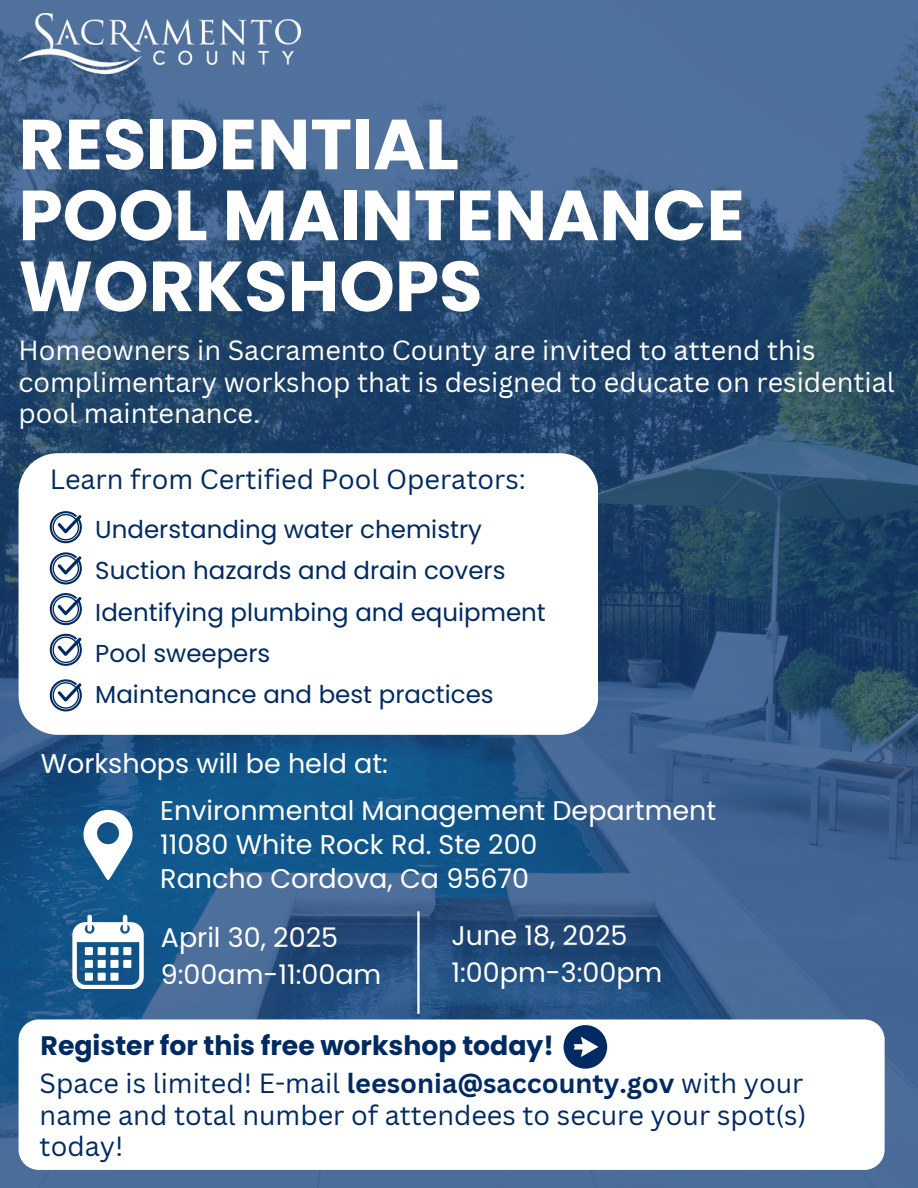
<style>
.page{position:relative;width:918px;height:1188px;background:#fff}
.page>*{position:absolute;margin:0;border:0;box-sizing:border-box;transform-origin:0 0}
.t1{font:700 70.8px "Poppins";color:#fff}
.t2{font:27px "Poppins";color:#fff}
.t3{font:27px/31.5px "Canva Sans";color:#002a62;text-align:justify}
.t4{font:27px/31.5px "Canva Sans";color:#fff}
.t5{font:700 26.7px "Poppins";color:#002a62}
.t6{font:24.45px "Poppins";color:#002a62}
.s1{font-weight:700}
</style>
<div class="page">
<img style="left:0;top:0;width:918px;height:1188px">
<img style="left:19px;top:14px;width:282px;height:59px">
<div style="left:19px;top:1019px;width:866px;height:151px;background:#fff;border-radius:20px"></div>
<svg style="left:564px;top:1025px;width:43px;height:44px"></svg>
<svg style="left:19px;top:453px;width:579px;height:282px"></svg>
<svg style="left:50px;top:511px;width:32px;height:32px"></svg>
<svg style="left:50px;top:552px;width:32px;height:32px"></svg>
<svg style="left:50px;top:593px;width:32px;height:32px"></svg>
<svg style="left:50px;top:634px;width:32px;height:32px"></svg>
<svg style="left:50px;top:679px;width:32px;height:32px"></svg>
<svg style="left:84px;top:810px;width:49px;height:71px"></svg>
<svg style="left:72px;top:915px;width:71px;height:74px"></svg>
<div style="left:85px;top:947px;width:8px;height:8px;background:#fff"></div>
<div style="left:85px;top:960px;width:8px;height:8px;background:#fff"></div>
<div style="left:85px;top:973px;width:8px;height:8px;background:#fff"></div>
<div style="left:98px;top:947px;width:8px;height:8px;background:#fff"></div>
<div style="left:98px;top:960px;width:8px;height:8px;background:#fff"></div>
<div style="left:98px;top:973px;width:8px;height:8px;background:#fff"></div>
<div style="left:110px;top:947px;width:9px;height:8px;background:#fff"></div>
<div style="left:110px;top:960px;width:9px;height:8px;background:#fff"></div>
<div style="left:110px;top:973px;width:9px;height:8px;background:#fff"></div>
<div style="left:123px;top:947px;width:8px;height:8px;background:#fff"></div>
<div style="left:123px;top:960px;width:8px;height:8px;background:#fff"></div>
<hr style="left:417px;top:911px;width:3px;height:103px;background:#fff">
<h1 class="t1" style="left:19px;top:95px;width:442px">RESIDENTIAL</h1>
<p class="t1" style="left:19px;top:166px;width:728px">POOL MAINTENANCE</p>
<h1 class="t1" style="left:19px;top:237px;width:466px">WORKSHOPS</h1>
<p class="t4" style="left:19px;top:334px;width:878px">Homeowners in Sacramento County are invited to attend this complimentary workshop that is designed to educate on residential pool maintenance.</p>
<p class="t3" style="left:50px;top:463px;width:478px">Learn from Certified Pool Operators:</p>
<p class="t6" style="left:95px;top:513px;width:388px">Understanding water chemistry</p>
<p class="t6" style="left:95px;top:554px;width:412px">Suction hazards and drain covers</p>
<p class="t6" style="left:95px;top:595px;width:452px">Identifying plumbing and equipment</p>
<p class="t6" style="left:95px;top:636px;width:177px">Pool sweepers</p>
<p class="t6" style="left:95px;top:677px;width:400px">Maintenance and best practices</p>
<p class="t2" style="left:41px;top:745px;width:349px">Workshops will be held at:</p>
<p class="t2" style="left:160px;top:791px;width:558px">Environmental Management Department</p>
<p class="t2" style="left:160px;top:825px;width:379px">11080 White Rock Rd. Ste 200</p>
<p class="t2" style="left:160px;top:860px;width:370px">Rancho Cordova, Ca 95670</p>
<p class="t2" style="left:161px;top:919px;width:179px">April 30, 2025</p>
<p class="t2" style="left:161px;top:956px;width:222px">9:00am-11:00am</p>
<p class="t2" style="left:452px;top:917px;width:178px">June 18, 2025</p>
<p class="t2" style="left:452px;top:954px;width:212px">1:00pm-3:00pm</p>
<p class="t5" style="left:41px;top:1027px;width:515px">Register for this free workshop today!</p>
<h1 class="t3" style="left:40px;top:1067px;width:768px">Space is limited! E-mail <span class="s1">leesonia@saccounty.gov</span> with your name and total number of attendees to secure your spot(s) today!</h1>
</div>
